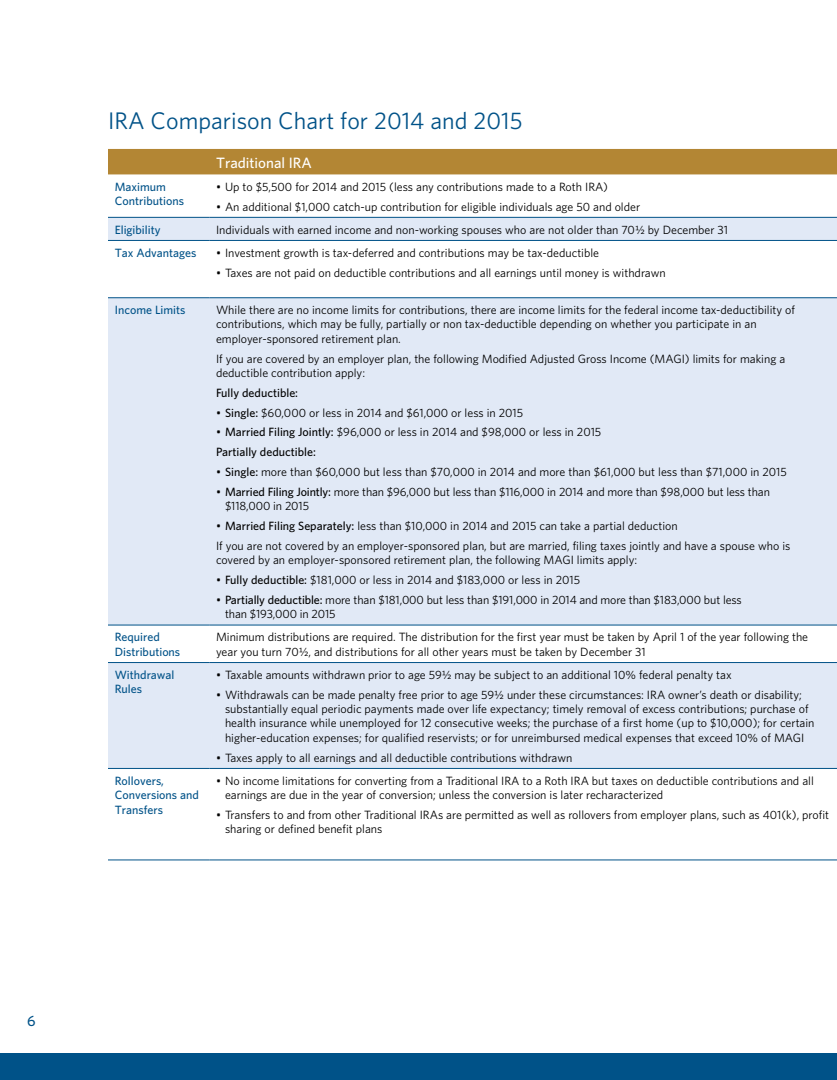
<style>
.page{position:relative;width:837px;height:1080px;background:#fff}
.page>*{position:absolute;margin:0;border:0;box-sizing:border-box;transform-origin:0 0}
.t1{font:24px "Whitney";color:#005288}
.t2{font:500 15px "Whitney";color:#fff}
.t3{font:500 15px "Whitney";color:#005288}
.t4{font:12px/14.4px "Whitney";color:#000}
.t5{font:500 12px/14.4px "Whitney";color:#005288}
.t6{font:500 12px "Whitney";color:#000}
.s1{font-weight:500}
</style>
<div class="page">
<div style="left:0;top:1053px;width:837px;height:27px;background:#005288"></div>
<div style="left:108px;top:149px;width:729px;height:25px;background:#b38634"></div>
<div style="left:108px;top:298px;width:729px;height:327px;background:#e1e9f6"></div>
<div style="left:108px;top:663px;width:729px;height:105px;background:#e1e9f6"></div>
<svg style="left:108px;top:217px;width:729px;height:24px;background:#cfdded"></svg>
<hr style="left:108px;top:297px;width:101px;height:1px;background:#005288">
<hr style="left:209px;top:297px;width:628px;height:1px;background:#005288">
<hr style="left:108px;top:625px;width:101px;height:1px;background:#005288">
<hr style="left:209px;top:625px;width:628px;height:1px;background:#005288">
<hr style="left:108px;top:662px;width:101px;height:1px;background:#005288">
<hr style="left:209px;top:662px;width:628px;height:1px;background:#005288">
<hr style="left:108px;top:768px;width:101px;height:1px;background:#005288">
<hr style="left:209px;top:768px;width:628px;height:1px;background:#005288">
<hr style="left:108px;top:860px;width:101px;height:1px;background:#005288">
<hr style="left:209px;top:860px;width:628px;height:1px;background:#005288">
<p class="t3" style="left:27px;top:1011px;width:10px">6</p>
<h1 class="t1" style="left:108px;top:104px;width:416px">IRA Comparison Chart for 2014 and 2015</h1>
<p class="t2" style="left:216px;top:153px;width:97px">Traditional IRA</p>
<p class="t5" style="left:115px;top:179px;width:71px">Maximum<br>Contributions</p>
<p class="t4" style="left:216px;top:179px;width:393px">• Up to $5,500 for 2014 and 2015 (less any contributions made to a Roth IRA)</p>
<p class="t4" style="left:216px;top:199px;width:426px">• An additional $1,000 catch-up contribution for eligible individuals age 50 and older</p>
<p class="t5" style="left:115px;top:222px;width:47px">Eligibility</p>
<p class="t4" style="left:216px;top:222px;width:514px">Individuals with earned income and non-working spouses who are not older than 70½ by December 31</p>
<p class="t5" style="left:115px;top:245px;width:83px">Tax Advantages</p>
<p class="t4" style="left:216px;top:245px;width:385px">• Investment growth is tax-deferred and contributions may be tax-deductible</p>
<p class="t4" style="left:216px;top:265px;width:451px">• Taxes are not paid on deductible contributions and all earnings until money is withdrawn</p>
<p class="t5" style="left:115px;top:303px;width:72px">Income Limits</p>
<p class="t4" style="left:216px;top:302px;width:580px">While there are no income limits for contributions, there are income limits for the federal income tax-deductibility of contributions, which may be fully, partially or non tax-deductible depending on whether you participate in an employer-sponsored retirement plan.</p>
<p class="t4" style="left:216px;top:351px;width:571px">If you are covered by an employer plan, the following Modified Adjusted Gross Income (MAGI) limits for making a deductible contribution apply:</p>
<p class="t6" style="left:216px;top:385px;width:84px">Fully deductible:</p>
<p class="t4" style="left:216px;top:405px;width:309px">• <span class="s1">Single:</span> $60,000 or less in 2014 and $61,000 or less in 2015</p>
<p class="t4" style="left:216px;top:422px;width:387px;line-height:19.8px">• <span class="s1">Married Filing Jointly:</span> $96,000 or less in 2014 and $98,000 or less in 2015<br><span class="s1">Partially deductible:</span></p>
<p class="t4" style="left:216px;top:464px;width:572px">• <span class="s1">Single:</span> more than $60,000 but less than $70,000 in 2014 and more than $61,000 but less than $71,000 in 2015</p>
<p class="t4" style="left:225px;top:484px;width:546px;text-indent:-9px">• <span class="s1">Married Filing Jointly:</span> more than $96,000 but less than $116,000 in 2014 and more than $98,000 but less than $118,000 in 2015</p>
<p class="t4" style="left:216px;top:516px;width:576px;line-height:19.8px">• <span class="s1">Married Filing Separately:</span> less than $10,000 in 2014 and 2015 can take a partial deduction<br>If you are not covered by an employer-sponsored plan, but are married, filing taxes jointly and have a spouse who is</p>
<p class="t4" style="left:216px;top:553px;width:423px">covered by an employer-sponsored retirement plan, the following MAGI limits apply:</p>
<p class="t4" style="left:216px;top:572px;width:366px">• <span class="s1">Fully deductible:</span> $181,000 or less in 2014 and $183,000 or less in 2015</p>
<p class="t4" style="left:225px;top:592px;width:518px;text-indent:-9px">• <span class="s1">Partially deductible:</span> more than $181,000 but less than $191,000 in 2014 and more than $183,000 but less than $193,000 in 2015</p>
<p class="t5" style="left:115px;top:630px;width:67px">Required<br>Distributions</p>
<p class="t4" style="left:216px;top:630px;width:594px">Minimum distributions are required. The distribution for the first year must be taken by April 1 of the year following the year you turn 70½, and distributions for all other years must be taken by December 31</p>
<p class="t5" style="left:115px;top:667px;width:61px">Withdrawal<br>Rules</p>
<p class="t4" style="left:216px;top:667px;width:517px">• Taxable amounts withdrawn prior to age 59½ may be subject to an additional 10% federal penalty tax</p>
<p class="t4" style="left:225px;top:687px;width:591px;text-indent:-9px">• Withdrawals can be made penalty free prior to age 59½ under these circumstances: IRA owner’s death or disability; substantially equal periodic payments made over life expectancy; timely removal of excess contributions; purchase of health insurance while unemployed for 12 consecutive weeks; the purchase of a first home (up to $10,000); for certain higher-education expenses; for qualified reservists; or for unreimbursed medical expenses that exceed 10% of MAGI</p>
<p class="t4" style="left:216px;top:750px;width:358px">• Taxes apply to all earnings and all deductible contributions withdrawn</p>
<p class="t5" style="left:115px;top:773px;width:86px">Rollovers,<br>Conversions and<br>Transfers</p>
<p class="t4" style="left:225px;top:773px;width:590px;text-indent:-9px">• No income limitations for converting from a Traditional IRA to a Roth IRA but taxes on deductible contributions and all earnings are due in the year of conversion; unless the conversion is later recharacterized</p>
<p class="t4" style="left:225px;top:807px;width:606px;text-indent:-9px">• Transfers to and from other Traditional IRAs are permitted as well as rollovers from employer plans, such as 401(k), profit sharing or defined benefit plans</p>
</div>
